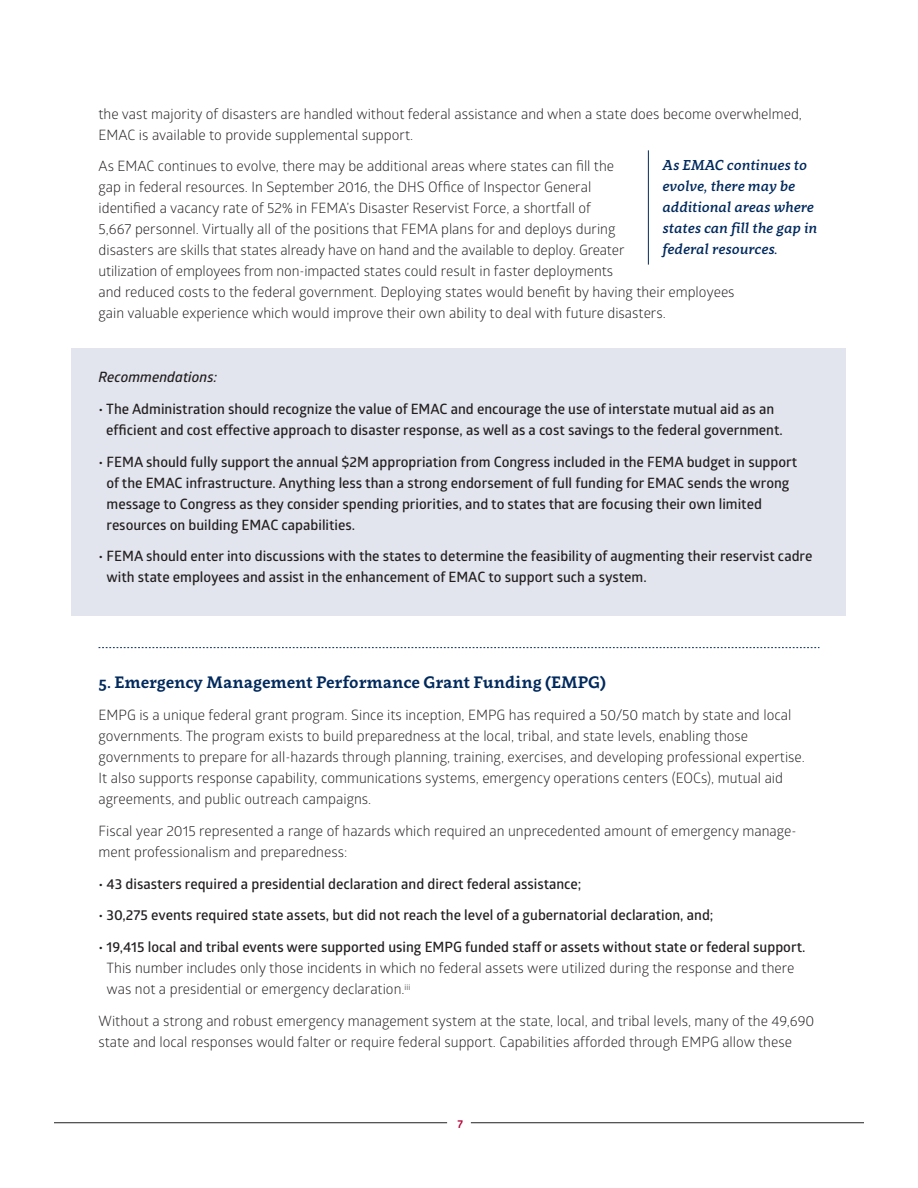
<style>
.page{position:relative;width:918px;height:1188px;background:#fff}
.page>*{position:absolute;margin:0;border:0;box-sizing:border-box;transform-origin:0 0}
.t1{font:700 16.5px "Clavo";color:#00295c}
.t2{font:14.25px/21px "Glober";color:#231f20}
.t3{font:600 14.25px/21px "Glober";color:#231f20}
.subhead{font:italic 500 14.25px/21px "Clavo";color:#00295c}
.t4{font:italic 600 14.25px "Glober";color:#231f20}
.t5{font:700 11.25px "Glober";color:#b30437}
.s1{font-weight:600}
</style>
<div class="page">
<hr style="left:54px;top:1122px;width:393px;height:1px;background:#231f20">
<hr style="left:471px;top:1122px;width:393px;height:1px;background:#231f20">
<div style="left:72px;top:348px;width:774px;height:268px;background:#e2e5ee"></div>
<hr style="left:648px;top:150px;width:1px;height:115px;background:#00295c">
<svg style="left:99px;top:647px;width:720px;height:1px"></svg>
<p class="t2" style="left:99px;top:102px;width:705px">the vast majority of disasters are handled without federal assistance and when a state does become overwhelmed,<br>EMAC is available to provide supplemental support.</p>
<p class="t2" style="left:99px;top:155px;width:638px">As EMAC continues to evolve, there may be additional areas where states can fill the<br>gap in federal resources. In September 2016, the DHS Office of Inspector General<br>identified a vacancy rate of 52% in FEMA’s Disaster Reservist Force, a shortfall of<br>5,667 personnel. Virtually all of the positions that FEMA plans for and deploys during<br>disasters are skills that states already have on hand and the available to deploy. Greater<br>utilization of employees from non-impacted states could result in faster deployments<br>and reduced costs to the federal government. Deploying states would benefit by having their employees gain valuable experience which would improve their own ability to deal with future disasters.</p>
<p class="subhead" style="left:663px;top:154px;width:156px">As EMAC continues to evolve, there may be additional areas where states can fill the gap in federal resources.</p>
<p class="t4" style="left:99px;top:367px;width:120px">Recommendations:</p>
<p class="t3" style="left:99px;top:398px;width:686px;text-align:center">• The Administration should recognize the value of EMAC and encourage the use of interstate mutual aid as an efficient and cost effective approach to disaster response, as well as a cost savings to the federal government.</p>
<p class="t3" style="left:107px;top:451px;width:692px;text-indent:-8px">• FEMA should fully support the annual $2M appropriation from Congress included in the FEMA budget in support of the EMAC infrastructure. Anything less than a strong endorsement of full funding for EMAC sends the wrong message to Congress as they consider spending priorities, and to states that are focusing their own limited resources on building EMAC capabilities.</p>
<p class="t3" style="left:107px;top:546px;width:707px;text-indent:-8px">• FEMA should enter into discussions with the states to determine the feasibility of augmenting their reservist cadre with state employees and assist in the enhancement of EMAC to support such a system.</p>
<p class="t1" style="left:99px;top:671px;width:509px">5. Emergency Management Performance Grant Funding (EMPG)</p>
<p class="t2" style="left:99px;top:704px;width:708px">EMPG is a unique federal grant program. Since its inception, EMPG has required a 50/50 match by state and local governments. The program exists to build preparedness at the local, tribal, and state levels, enabling those governments to prepare for all-hazards through planning, training, exercises, and developing professional expertise.<br>It also supports response capability, communications systems, emergency operations centers (EOCs), mutual aid agreements, and public outreach campaigns.</p>
<p class="t2" style="left:99px;top:820px;width:699px">Fiscal year 2015 represented a range of hazards which required an unprecedented amount of emergency manage&shy;ment professionalism and preparedness:</p>
<p class="t3" style="left:99px;top:873px;width:484px">• 43 disasters required a presidential declaration and direct federal assistance;</p>
<p class="t3" style="left:99px;top:905px;width:616px">• 30,275 events required state assets, but did not reach the level of a gubernatorial declaration, and;</p>
<p class="t2" style="left:107px;top:936px;width:700px;text-indent:-8px"><span class="s1">• 19,415 local and tribal events were supported using EMPG funded staff or assets without state or federal support.<br></span>This number includes only those incidents in which no federal assets were utilized during the response and there was not a presidential or emergency declaration.<sup>iii</sup></p>
<p class="t2" style="left:99px;top:1010px;width:717px">Without a strong and robust emergency management system at the state, local, and tribal levels, many of the 49,690 state and local responses would falter or require federal support. Capabilities afforded through EMPG allow these</p>
<p class="t5" style="left:457px;top:1116px;width:7px">7</p>
</div>
